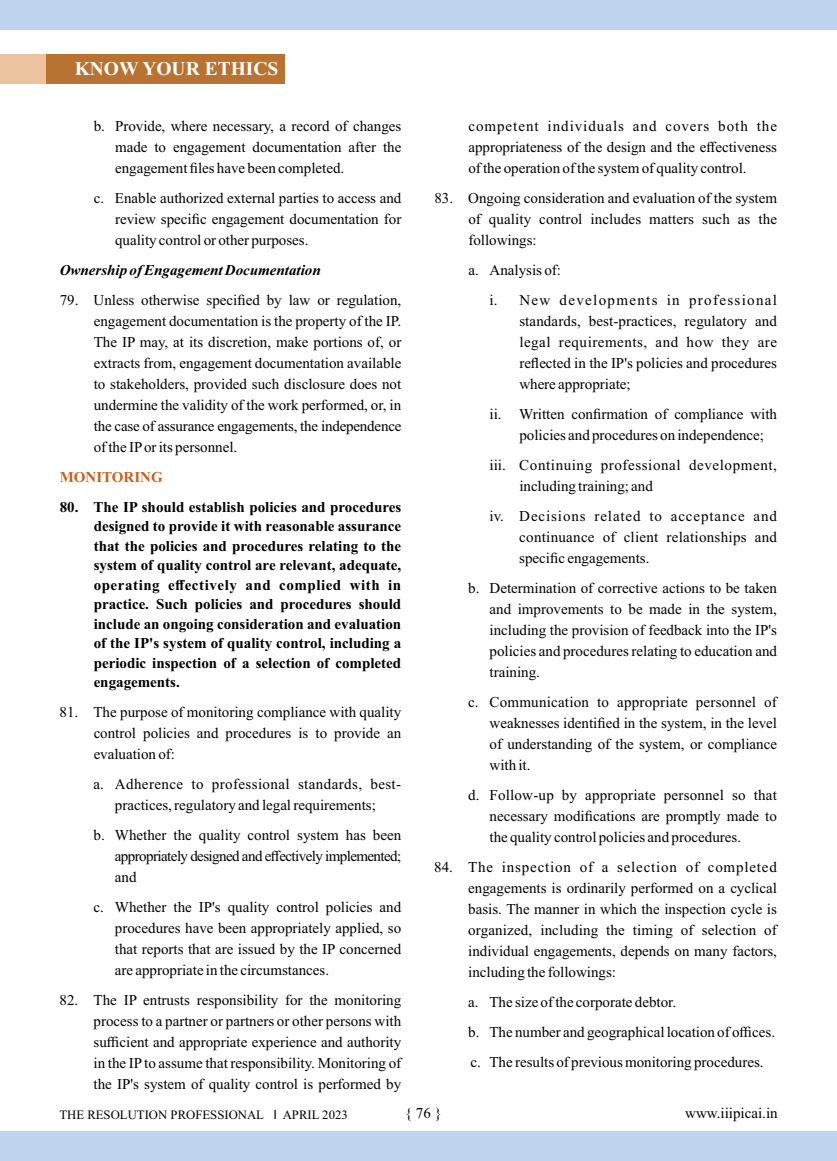
<style>
.page{position:relative;width:837px;height:1161px;background:#fff}
.page>*{position:absolute;margin:0;border:0;box-sizing:border-box;transform-origin:0 0}
.t1{font:700 19.5px "Times New Roman";color:#fefefe}
.t2{font:15px/21px "Times New Roman";color:#000;text-align:justify}
.t3{font:700 15px/19.5px "Times New Roman";color:#000;text-align:justify}
.t4{font:15px/21px "Times New Roman";letter-spacing:.04em;color:#000}
.t5{font:15px/30px "Times New Roman";letter-spacing:.09em;color:#000}
.t6{font:italic 700 15px "Times New Roman";color:#000}
.t7{font:700 15px "Times New Roman";color:#c8601f}
.t8{font:12.75px "Times New Roman";color:#000}
.s1{font-family:"Arial"}
</style>
<div class="page">
<div style="left:46px;top:54px;width:239px;height:30px;background:#b87333"></div>
<div style="left:0;top:54px;width:46px;height:30px;background:#ebc49f"></div>
<div style="left:0;top:0;width:837px;height:30px;background:#bfd3ef"></div>
<div style="left:0;top:1131px;width:837px;height:30px;background:#bfd3ef"></div>
<h1 class="t1" style="left:75px;top:62px;width:205px">KNOW YOUR ETHICS</h1>
<p class="t2" style="left:115px;top:116px;width:288px;text-indent:-21px">b. Provide, where necessary, a record of changes made to engagement documentation after the engagement files have been completed.</p>
<p class="t2" style="left:115px;top:188px;width:288px;text-indent:-21px">c. Enable authorized external parties to access and review specific engagement documentation for quality control or other purposes.</p>
<p class="t6" style="left:60px;top:264px;width:262px">Ownership of Engagement Documentation</p>
<p class="t2" style="left:94px;top:290px;width:309px;text-indent:-34px">79. Unless otherwise specified by law or regulation, engagement documentation is the property of the IP.<br>The IP may, at its discretion, make portions of, or extracts from, engagement documentation available to stakeholders, provided such disclosure does not undermine the validity of the work performed, or, in the case of assurance engagements, the independence of the IPor its personnel.</p>
<p class="t7" style="left:60px;top:471px;width:105px">MONITORING</p>
<p class="t3" style="left:94px;top:498px;width:309px;text-indent:-34px">80. The IP should establish policies and procedures designed to provide it with reasonable assurance that the policies and procedures relating to the system of quality control are relevant, adequate, operating effectively and complied with in practice. Such policies and procedures should include an ongoing consideration and evaluation of the IP's system of quality control, including a periodic inspection of a selection of completed engagements.</p>
<p class="t2" style="left:94px;top:703px;width:309px;text-indent:-34px">81. The purpose of monitoring compliance with quality control policies and procedures is to provide an evaluation of:</p>
<p class="t2" style="left:94px;top:775px;width:309px;text-align:center">a. Adherence to professional standards, best&shy;practices, regulatory and legal requirements;</p>
<p class="t2" style="left:115px;top:826px;width:288px;text-indent:-21px">b. Whether the quality control system has been appropriately designed and effectively implemented; and</p>
<p class="t2" style="left:115px;top:898px;width:288px;text-indent:-21px">c. Whether the IP's quality control policies and procedures have been appropriately applied, so that reports that are issued by the IP concerned are appropriate in the circumstances.</p>
<p class="t2" style="left:94px;top:991px;width:309px;text-indent:-34px">82. The IP entrusts responsibility for the monitoring process to a partner or partners or other persons with sufficient and appropriate experience and authority in the IPto assume that responsibility. Monitoring of the IP's system of quality control is performed by</p>
<p class="t2" style="left:468px;top:116px;width:310px">competent individuals and covers both the appropriateness of the design and the effectiveness of the operation of the system of quality control.</p>
<p class="t2" style="left:468px;top:188px;width:310px;text-indent:-34px">83. Ongoing consideration and evaluation of the system of quality control includes matters such as the followings:</p>
<p class="t5" style="left:490px;top:256px;width:289px;text-indent:-21px">a. Analysis of:<br>i. New developments in professional</p>
<p class="t2" style="left:519px;top:311px;width:259px">standards, best-practices, regulatory and legal requirements, and how they are reflected in the IP's policies and procedures where appropriate;</p>
<p class="t2" style="left:519px;top:404px;width:259px;text-indent:-30px">ii. Written confirmation of compliance with policies and procedures on independence;</p>
<p class="t4" style="left:519px;top:455px;width:259px;text-indent:-30px">iii. Continuing professional development, including training; and</p>
<p class="t2" style="left:519px;top:506px;width:259px;text-indent:-30px">iv. Decisions related to acceptance and continuance of client relationships and specific engagements.</p>
<p class="t2" style="left:490px;top:578px;width:289px;text-indent:-21px">b. Determination of corrective actions to be taken and improvements to be made in the system, including the provision of feedback into the IP's policies and procedures relating to education and training.</p>
<p class="t2" style="left:490px;top:692px;width:289px;text-indent:-21px">c. Communication to appropriate personnel of weaknesses identified in the system, in the level of understanding of the system, or compliance with it.</p>
<p class="t2" style="left:490px;top:785px;width:289px;text-indent:-21px">d. Follow-up by appropriate personnel so that necessary modifications are promptly made to the quality control policies and procedures.</p>
<p class="t2" style="left:468px;top:857px;width:310px;text-indent:-34px">84. The inspection of a selection of completed engagements is ordinarily performed on a cyclical basis. The manner in which the inspection cycle is organized, including the timing of selection of individual engagements, depends on many factors, including the followings:</p>
<p class="t2" style="left:468px;top:988px;width:308px;line-height:30px;text-align:left">a. The size of the corporate debtor.<br>b. The number and geographical location of offices. c. The results of previous monitoring procedures.</p>
<p class="t8" style="left:59px;top:1111px;width:290px">THE RESOLUTION PROFESSIONAL <span class="s1">I</span> APRIL 2023</p>
<p class="t2" style="left:405px;top:1104px;width:38px">{ 76 }</p>
<p class="t2" style="left:685px;top:1104px;width:94px">www.iiipicai.in</p>
</div>
